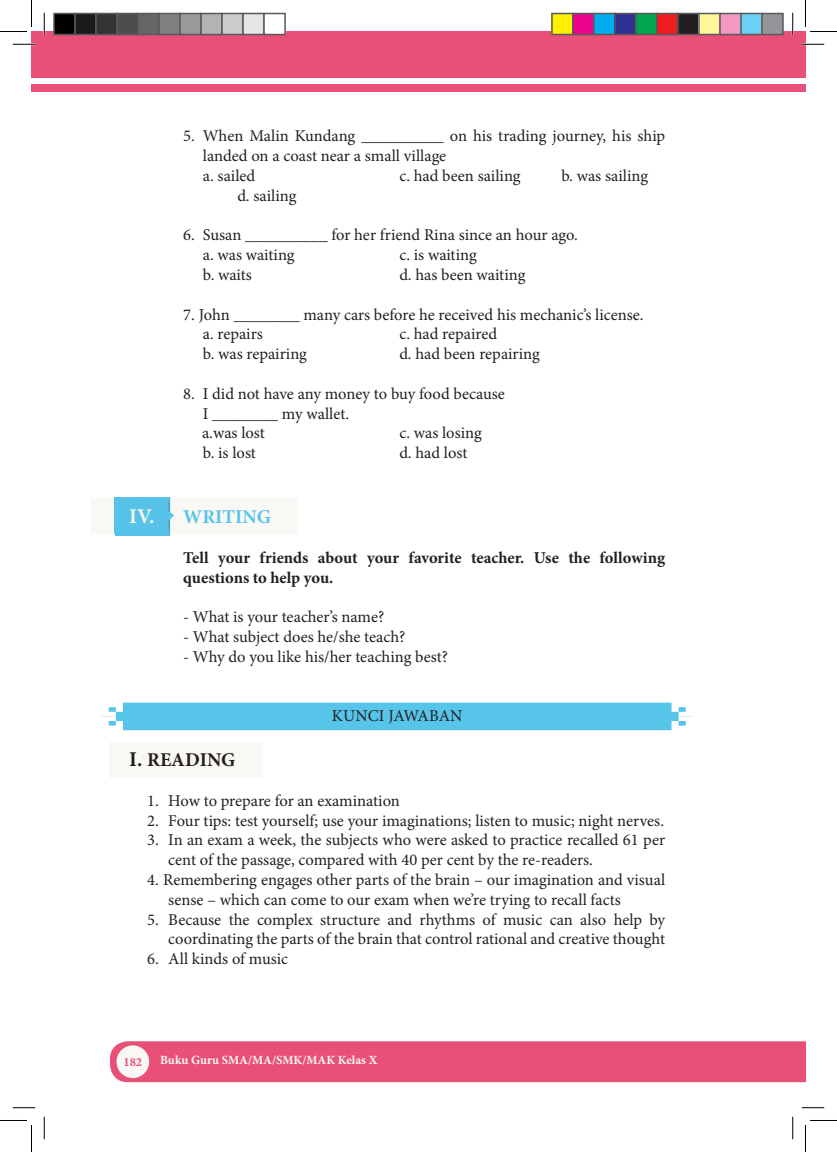
<style>
.page{position:relative;width:837px;height:1152px;background:#fff}
.page>*{position:absolute;margin:0;border:0;box-sizing:border-box;transform-origin:0 0}
.t1{font:700 19.5px "Minion Pro";color:#57c4e9}
.t2{font:700 19.5px "Minion Pro";color:#231f20}
.t3{font:16.5px/19.8px "Minion Pro";color:#231f20}
.t4{font:700 16.5px/19.8px "Minion Pro";letter-spacing:-.005em;color:#231f20}
.t5{font:700 12.6px "Minion Pro";color:#f9f8f4}
.t6{font:700 12.6px "Minion Pro";color:#e85078}
.s1{font-size:21px;color:#f9f8f4}
.s2{font-size:21px}
</style>
<div class="page">
<div style="left:32px;top:32px;width:773px;height:46px;background:#e85078"></div>
<div style="left:32px;top:84px;width:773px;height:8px;background:#e85078"></div>
<div style="left:110px;top:1041px;width:695px;height:41px;background:#e85078"></div>
<div style="left:116px;top:1045px;width:33px;height:33px;background:#f9f8f4;border-radius:50%"></div>
<img style="left:115px;top:533px;width:59px;height:2px">
<svg style="left:102px;top:702px;width:591px;height:28px"></svg>
<div style="left:109px;top:742px;width:153px;height:35px;background:#f9f8f4"></div>
<div style="left:91px;top:498px;width:207px;height:35px;background:#f9f8f4"></div>
<img style="left:115px;top:498px;width:58px;height:35px">
<hr style="left:13px;top:43px;width:22px;height:2px;background:#fff">
<hr style="left:802px;top:43px;width:22px;height:2px;background:#fff">
<hr style="left:43px;top:13px;width:2px;height:22px;background:#fff">
<hr style="left:792px;top:13px;width:2px;height:22px;background:#fff">
<svg style="left:13px;top:44px;width:22px;height:1px"></svg>
<svg style="left:802px;top:44px;width:22px;height:1px"></svg>
<svg style="left:13px;top:1107px;width:22px;height:1px"></svg>
<svg style="left:802px;top:1107px;width:22px;height:1px"></svg>
<svg style="left:44px;top:13px;width:1px;height:22px"></svg>
<svg style="left:44px;top:1116px;width:1px;height:23px"></svg>
<svg style="left:792px;top:13px;width:1px;height:22px"></svg>
<svg style="left:792px;top:1116px;width:1px;height:23px"></svg>
<svg style="left:0;top:0;width:32px;height:32px"></svg>
<svg style="left:0;top:1120px;width:32px;height:32px"></svg>
<svg style="left:805px;top:0;width:32px;height:32px"></svg>
<svg style="left:805px;top:1120px;width:32px;height:32px"></svg>
<div style="left:54px;top:14px;width:21px;height:21px;background:#000"></div>
<div style="left:53px;top:13px;width:23px;height:22px;border:2px solid #595959"></div>
<div style="left:75px;top:14px;width:21px;height:21px;background:#1a1a1a"></div>
<div style="left:74px;top:13px;width:23px;height:22px;border:2px solid #595959"></div>
<div style="left:96px;top:14px;width:21px;height:21px;background:#333"></div>
<div style="left:95px;top:13px;width:23px;height:22px;border:2px solid #595959"></div>
<div style="left:117px;top:14px;width:21px;height:21px;background:#4d4d4d"></div>
<div style="left:116px;top:13px;width:23px;height:22px;border:2px solid #595959"></div>
<div style="left:138px;top:14px;width:21px;height:21px;background:#666"></div>
<div style="left:137px;top:13px;width:23px;height:22px;border:2px solid #595959"></div>
<div style="left:159px;top:14px;width:21px;height:21px;background:#808080"></div>
<div style="left:158px;top:13px;width:23px;height:22px;border:2px solid #595959"></div>
<div style="left:180px;top:14px;width:21px;height:21px;background:#999"></div>
<div style="left:179px;top:13px;width:23px;height:22px;border:2px solid #595959"></div>
<div style="left:201px;top:14px;width:21px;height:21px;background:#b3b3b3"></div>
<div style="left:200px;top:13px;width:23px;height:22px;border:2px solid #595959"></div>
<div style="left:222px;top:14px;width:21px;height:21px;background:#ccc"></div>
<div style="left:221px;top:13px;width:23px;height:22px;border:2px solid #595959"></div>
<div style="left:243px;top:14px;width:21px;height:21px;background:#e6e6e6"></div>
<div style="left:242px;top:13px;width:23px;height:22px;border:2px solid #595959"></div>
<div style="left:263px;top:13px;width:23px;height:22px;border:2px solid #595959"></div>
<div style="left:552px;top:14px;width:21px;height:21px;background:#fff101"></div>
<div style="left:551px;top:13px;width:23px;height:22px;border:2px solid #595959"></div>
<div style="left:573px;top:14px;width:21px;height:21px;background:#ed028c"></div>
<div style="left:572px;top:13px;width:23px;height:22px;border:2px solid #595959"></div>
<div style="left:594px;top:14px;width:21px;height:21px;background:#00aeef"></div>
<div style="left:593px;top:13px;width:23px;height:22px;border:2px solid #595959"></div>
<div style="left:615px;top:14px;width:21px;height:21px;background:#2e3092"></div>
<div style="left:614px;top:13px;width:23px;height:22px;border:2px solid #595959"></div>
<div style="left:636px;top:14px;width:21px;height:21px;background:#00a54f"></div>
<div style="left:635px;top:13px;width:23px;height:22px;border:2px solid #595959"></div>
<div style="left:657px;top:14px;width:21px;height:21px;background:#ee1d23"></div>
<div style="left:656px;top:13px;width:23px;height:22px;border:2px solid #595959"></div>
<div style="left:678px;top:14px;width:21px;height:21px;background:#231f20"></div>
<div style="left:677px;top:13px;width:23px;height:22px;border:2px solid #595959"></div>
<div style="left:699px;top:14px;width:21px;height:21px;background:#fff79a"></div>
<div style="left:698px;top:13px;width:23px;height:22px;border:2px solid #595959"></div>
<div style="left:720px;top:14px;width:21px;height:21px;background:#f499c2"></div>
<div style="left:719px;top:13px;width:23px;height:22px;border:2px solid #595959"></div>
<div style="left:741px;top:14px;width:21px;height:21px;background:#6bcff6"></div>
<div style="left:740px;top:13px;width:23px;height:22px;border:2px solid #595959"></div>
<div style="left:762px;top:14px;width:21px;height:21px;background:#939598"></div>
<div style="left:761px;top:13px;width:23px;height:22px;border:2px solid #595959"></div>
<p class="t3" style="left:203px;top:126px;width:464px;text-indent:-20px">5. When Malin Kundang __________ on his trading journey, his ship landed on a coast near a small village<br>a. sailed</p>
<p class="t3" style="left:399px;top:166px;width:123px">c. had been sailing</p>
<p class="t3" style="left:561px;top:166px;width:88px">b. was sailing</p>
<p class="t3" style="left:237px;top:186px;width:61px">d. sailing</p>
<p class="t3" style="left:203px;top:225px;width:376px;text-indent:-20px">6. Susan __________ for her friend Rina since an hour ago. a. was waiting</p>
<p class="t3" style="left:399px;top:245px;width:79px">c. is waiting</p>
<p class="t3" style="left:203px;top:265px;width:51px">b. waits</p>
<p class="t3" style="left:399px;top:265px;width:128px">d. has been waiting</p>
<p class="t3" style="left:203px;top:304px;width:442px;text-indent:-20px">7. John ________ many cars before he received his mechanic’s license. a. repairs</p>
<p class="t3" style="left:399px;top:324px;width:99px">c. had repaired</p>
<p class="t3" style="left:203px;top:344px;width:106px">b. was repairing</p>
<p class="t3" style="left:399px;top:344px;width:142px">d. had been repairing</p>
<p class="t3" style="left:202px;top:384px;width:304px;text-indent:-19px">8. I did not have any money to buy food because<br>I ________ my wallet.<br>a.was lost</p>
<p class="t3" style="left:399px;top:423px;width:84px">c. was losing</p>
<p class="t3" style="left:203px;top:443px;width:55px">b. is lost</p>
<p class="t3" style="left:399px;top:443px;width:70px">d. had lost</p>
<p class="t1" style="left:129px;top:503px;width:143px"><span class="s1">IV.</span> WRITING</p>
<p class="t4" style="left:183px;top:547px;width:483px">Tell your friends about your favorite teacher. Use the following questions to help you.</p>
<p class="t3" style="left:183px;top:607px;width:202px">- What is your teacher’s name?</p>
<p class="t3" style="left:183px;top:627px;width:224px">- What subject does he/she teach?</p>
<p class="t3" style="left:183px;top:646px;width:266px">- Why do you like his/her teaching best?</p>
<p class="t3" style="left:332px;top:706px;width:23px">Kunci</p>
<p class="t3" style="left:388px;top:706px;width:18px">Jawaban</p>
<p class="t2" style="left:129px;top:746px;width:108px"><span class="s2">I.</span> READING</p>
<p class="t3" style="left:147px;top:790px;width:254px">1. How to prepare for an examination</p>
<p class="t3" style="left:147px;top:810px;width:518px">2. Four tips: test yourself; use your imaginations; listen to music; night nerves.</p>
<p class="t3" style="left:168px;top:830px;width:498px;text-indent:-21px">3. In an exam a week, the subjects who were asked to practice recalled 61 per cent of the passage, compared with 40 per cent by the re-readers.</p>
<p class="t3" style="left:168px;top:870px;width:498px;text-indent:-21px">4. Remembering engages other parts of the brain – our imagination and visual sense – which can come to our exam when we’re trying to recall facts</p>
<p class="t3" style="left:147px;top:909px;width:519px;text-align:right">5. Because the complex structure and rhythms of music can also help by coordinating the parts of the brain that control rational and creative thought</p>
<p class="t3" style="left:147px;top:949px;width:142px">6. All kinds of music</p>
<p class="t6" style="left:123px;top:1053px;width:20px">182</p>
<p class="t5" style="left:160px;top:1051px;width:219px">Buku Guru SMA/MA/SMK/MAK Kelas X</p>
</div>
